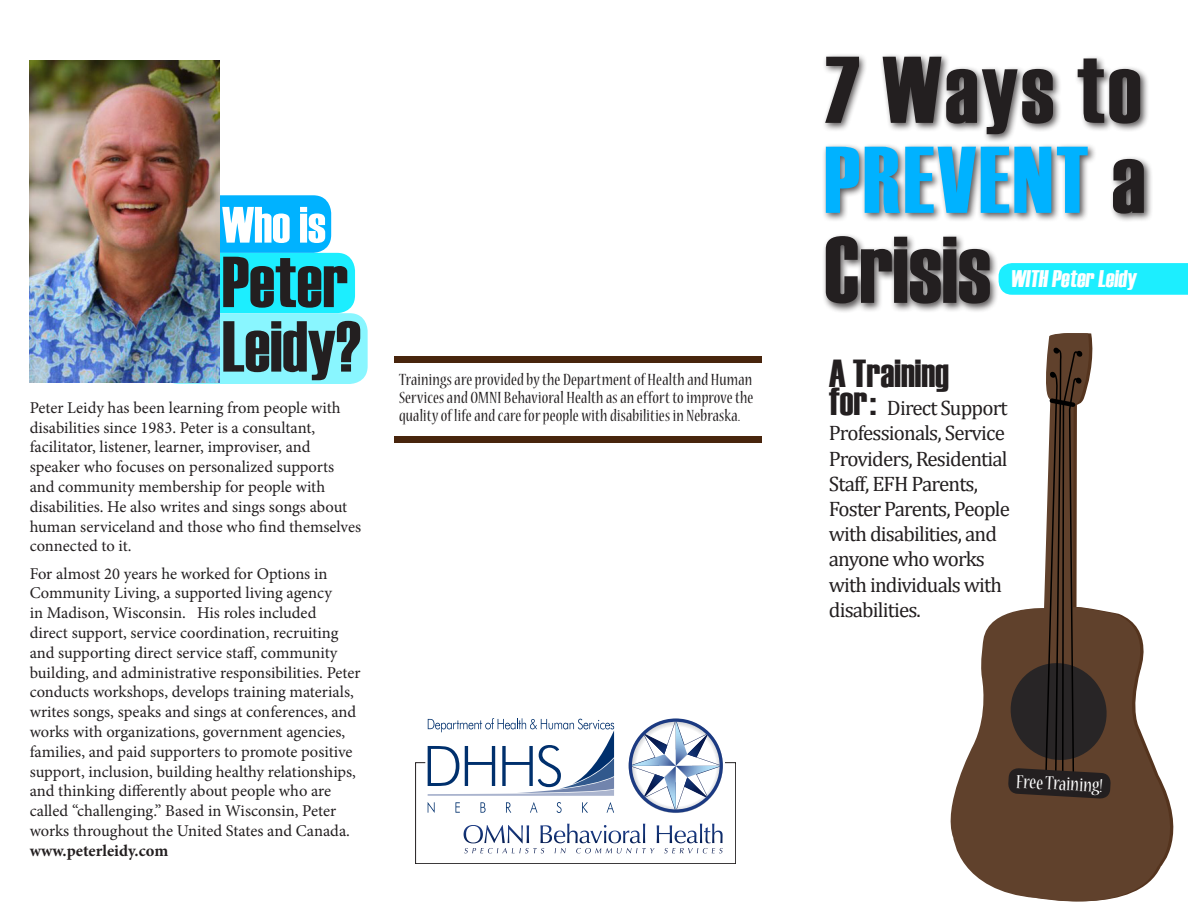
<style>
.page{position:relative;width:1188px;height:918px;background:#fff}
.page>*{position:absolute;margin:0;border:0;box-sizing:border-box;transform-origin:0 0}
.t1{font:94.5px/90px "Haettenschweiler";letter-spacing:.03em;color:#231f20;text-align:justify}
.t2{font:72px/64.5px "Haettenschweiler";color:#231f20}
.t3{font:51px "Haettenschweiler";color:#fff}
.t4{font:39px "Haettenschweiler";color:#231f20}
.t5{font:24px "Haettenschweiler";color:#fff}
.t6{font:21px/25.2px "Cambria";letter-spacing:-.04em;color:#231f20}
.t7{font:condensed 21px "Nueva Std";color:#fff}
.t8{font:condensed 18px/18px "Nueva Std";letter-spacing:.01em;color:#231f20;text-align:justify}
.t9{font:16.5px/19.8px "Minion Pro";color:#231f20}
.s1{font-weight:700}
.s2{color:#00b2ff}
.s3{font-family:"Haettenschweiler";font-size:39px}
</style>
<div class="page">
<svg style="left:1153px;top:263px;width:35px;height:32px"></svg>
<div style="left:183px;top:253px;width:172px;height:60px;background:#1ceeff;border-radius:18px"></div>
<div style="left:187px;top:195px;width:144px;height:58px;background:#00b2ff;border-radius:18px"></div>
<div style="left:161px;top:313px;width:207px;height:71px;background:#89f6ff;border-radius:18px"></div>
<div style="left:822px;top:53px;width:331px;height:260px;background:#231f20;opacity:.75"></div>
<img style="left:30px;top:61px;width:190px;height:322px">
<svg style="left:950px;top:333px;width:224px;height:569px"></svg>
<svg style="left:1005px;top:345px;width:108px;height:454px"></svg>
<svg style="left:415px;top:718px;width:321px;height:146px"></svg>
<div style="left:395px;top:436px;width:367px;height:6px;background:#48250d"></div>
<div style="left:395px;top:356px;width:367px;height:7px;background:#48250d"></div>
<p class="t3" style="left:222px;top:190px;width:105px">Who is</p>
<p class="t2" style="left:222px;top:250px;width:141px">Peter<br>Leidy?</p>
<p class="t9" style="left:30px;top:398px;width:333px">Peter Leidy has been learning from people with disabilities since 1983. Peter is a consultant, facilitator, listener, learner, improviser, and speaker who focuses on personalized supports and community membership for people with disabilities. He also writes and sings songs about human serviceland and those who find themselves connected to it.</p>
<p class="t9" style="left:30px;top:564px;width:332px">For almost 20 years he worked for Options in Community Living, a supported living agency<br>in Madison, Wisconsin. His roles included<br>direct support, service coordination, recruiting and supporting direct service staff, community building, and administrative responsibilities. Peter conducts workshops, develops training materials, writes songs, speaks and sings at conferences, and works with organizations, government agencies, families, and paid supporters to promote positive support, inclusion, building healthy relationships, and thinking differently about people who are called “challenging.” Based in Wisconsin, Peter works throughout the United States and Canada. <span class="s1">www.peterleidy.com</span></p>
<p class="t8" style="left:399px;top:372px;width:356px">Trainings are provided by the Department of Health and Human Services and OMNI Behavioral Health as an effort to improve the quality of life and care for people with disabilities in Nebraska.</p>
<p class="t1" style="left:824px;top:45px;width:323px">7 Ways to <span class="s2">PREVENT</span> a Crisis</p>
<p class="t5" style="left:1010px;top:262px;width:131px">WITH Peter Leidy</p>
<p class="t4" style="left:829px;top:347px;width:122px">A Training</p>
<p class="t6" style="left:829px;top:395px;width:183px"><span class="s3">for:</span> Direct Support<br>Professionals, Service<br>Providers, Residential<br>Staff, EFH Parents,<br>Foster Parents, People with disabilities, and anyone who works with individuals with disabilities.</p>
<p class="t7" style="left:1017px;top:772px;width:88px;rotate:3deg">Free Training!</p>
</div>
